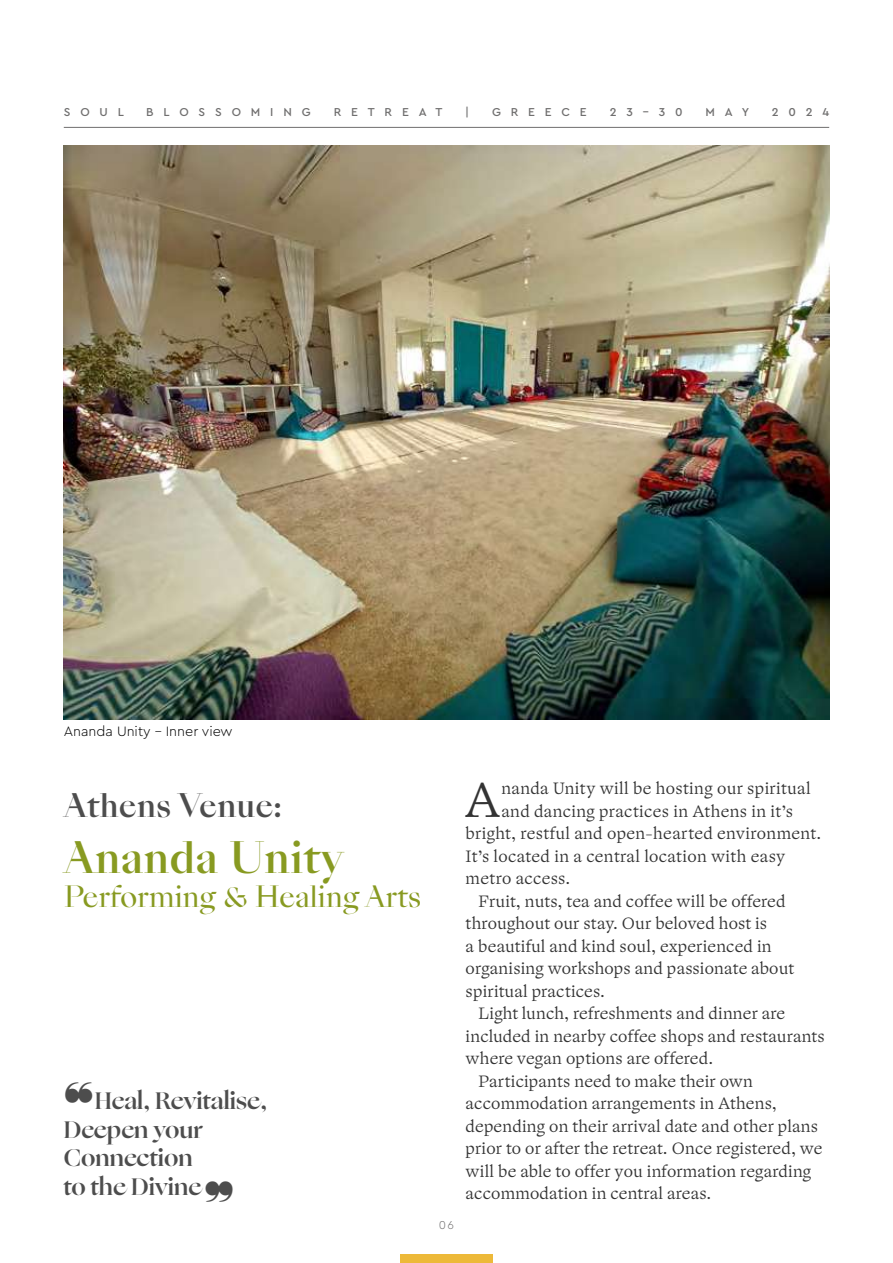
<style>
.page{position:relative;width:893px;height:1263px;background:#fff}
.page>*{position:absolute;margin:0;border:0;box-sizing:border-box;transform-origin:0 0}
.t1{font:300 48.9px "Ogg Text";color:#333}
.t2{font:500 42px "Sang Bleu Empire Trial";color:#889a21}
.t3{font:500 31.5px "Sang Bleu Empire Trial";color:#4d4d4d}
.t4{font:28.5px "Sang Bleu Empire Trial";letter-spacing:-.01em;color:#889a21}
.t5{font:700 24px/28.5px "Ogg";color:#4d4d4d}
.t6{font:300 16.5px "Ogg Text";letter-spacing:.01em;color:#333}
.t7{font:300 14.25px "Cera Pro";color:#000}
.t8{font:500 12px "Cera Pro";letter-spacing:.82em;color:#706f6f}
.t9{font:300 12px "Cera Pro";color:#706f6f}
.s1{font-family:"Ogg";font-weight:700}
.s2{font-family:"Ogg";font-weight:500}
</style>
<div class="page">
<hr style="left:64px;top:127px;width:765px;height:1px;background:#706f6f">
<div style="left:400px;top:1255px;width:93px;height:8px;background:#edb939"></div>
<img style="left:64px;top:146px;width:765px;height:574px">
<p class="t8" style="left:64px;top:104px;width:62px">SOUL</p>
<p class="t8" style="left:146px;top:104px;width:166px">BLOSSOMING</p>
<p class="t8" style="left:334px;top:104px;width:110px">RETREAT</p>
<p class="t8" style="left:465px;top:104px;width:5px">|</p>
<p class="t8" style="left:492px;top:104px;width:96px">GREECE</p>
<p class="t8" style="left:610px;top:104px;width:74px">23–30</p>
<p class="t8" style="left:706px;top:104px;width:45px">MAY</p>
<p class="t8" style="left:772px;top:104px;width:59px">2024</p>
<p class="t7" style="left:64px;top:722px;width:170px">Ananda Unity – Inner view</p>
<h3 class="t3" style="left:64px;top:783px;width:220px">Athens Venue<span class="s1">:</span></h3>
<h1 class="t1" style="left:465px;top:768px;width:38px">A</h1>
<p class="t6" style="left:501px;top:778px;width:311px">nanda Unity will be hosting our spiritual</p>
<p class="t6" style="left:501px;top:800px;width:293px">and dancing practices in Athens in it’s</p>
<p class="t6" style="left:466px;top:823px;width:357px">bright, restful and open-hearted environment.</p>
<p class="t6" style="left:466px;top:845px;width:321px">It’s located in a central location with easy</p>
<p class="t6" style="left:466px;top:868px;width:106px">metro access.</p>
<p class="t6" style="left:478px;top:890px;width:309px">Fruit, nuts, tea and coffee will be offered</p>
<p class="t6" style="left:466px;top:913px;width:303px">throughout our stay. Our beloved host is</p>
<p class="t6" style="left:466px;top:935px;width:308px">a beautiful and kind soul, experienced in</p>
<p class="t6" style="left:466px;top:958px;width:330px">organising workshops and passionate about</p>
<p class="t6" style="left:466px;top:980px;width:141px">spiritual practices.</p>
<p class="t6" style="left:478px;top:1003px;width:308px">Light lunch, refreshments and dinner are</p>
<p class="t6" style="left:466px;top:1025px;width:361px">included in nearby coffee shops and restaurants</p>
<p class="t6" style="left:466px;top:1048px;width:249px">where vegan options are offered.</p>
<p class="t6" style="left:478px;top:1070px;width:276px">Participants need to make their own</p>
<p class="t6" style="left:466px;top:1093px;width:313px">accommodation arrangements in Athens,</p>
<p class="t6" style="left:466px;top:1115px;width:354px">depending on their arrival date and other plans</p>
<p class="t6" style="left:466px;top:1138px;width:358px">prior to or after the retreat. Once registered, we</p>
<p class="t6" style="left:466px;top:1160px;width:347px">will be able to offer you information regarding</p>
<p class="t6" style="left:466px;top:1183px;width:247px">accommodation in central areas.</p>
<h2 class="t2" style="left:64px;top:828px;width:281px">Ananda Unity</h2>
<h3 class="t4" style="left:64px;top:877px;width:359px">Performing <span class="s2">&amp;</span> Healing Arts</h3>
<h3 class="t5" style="left:64px;top:1087px;width:205px;text-indent:31px">Heal, Revitalise,<br>Deepen your<br>Connection<br>to the Divine</h3>
<p class="t9" style="left:439px;top:1217px;width:17px">06</p>
</div>
